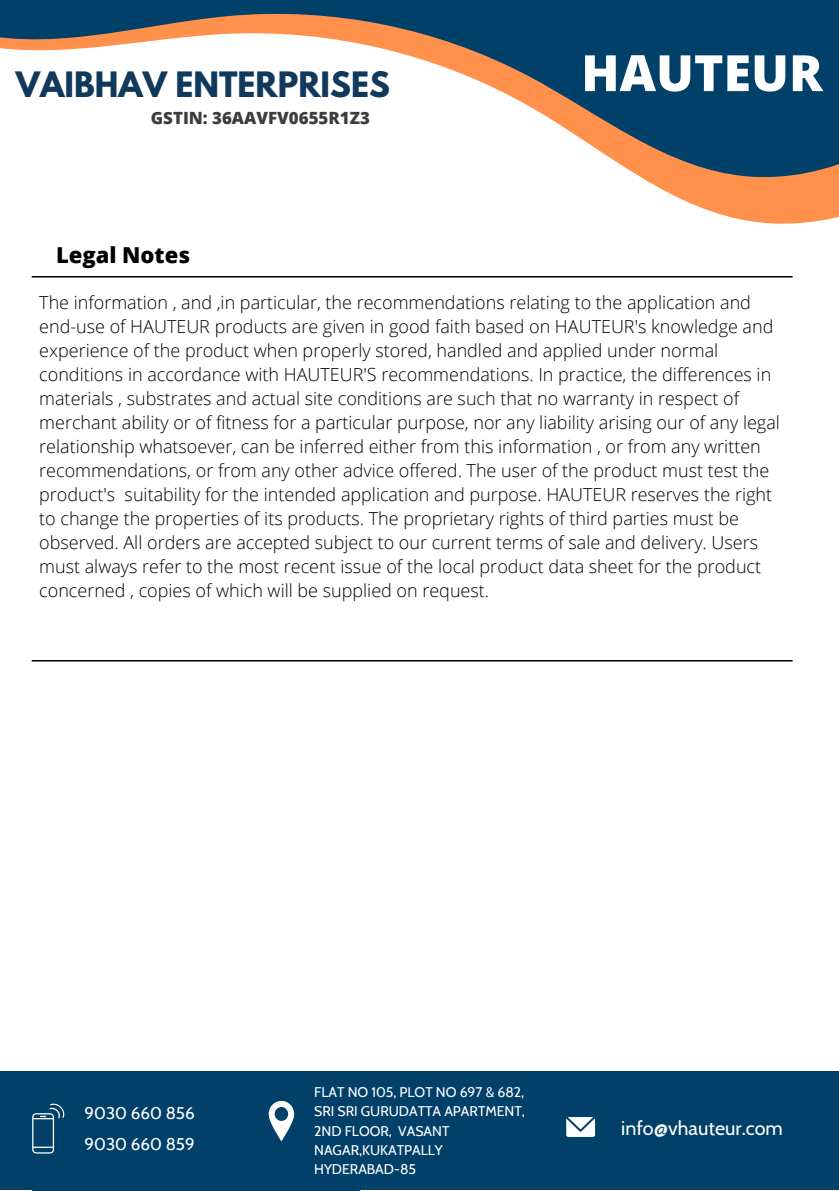
<style>
.page{position:relative;width:839px;height:1191px;background:#fff}
.page>*{position:absolute;margin:0;border:0;box-sizing:border-box;transform-origin:0 0}
.t1{font:800 50px "Open Sans";color:#fff}
.t2{font:700 31px "League Spartan";color:#11395b}
.t3{font:800 22px "Open Sans";color:#000}
.t4{font:19.8px "Cabin";color:#fff}
.t5{font:300 18px/24px "Open Sans";color:#000}
.t6{font:17px "Cabin";color:#fff}
.t7{font:800 16.8px "Open Sans";color:#3d3d3d}
.t8{font:14px/19.2px "Cabin";color:#fff}
</style>
<div class="page">
<svg style="left:0;top:0;width:838px;height:224px"></svg>
<div style="left:0;top:1071px;width:838px;height:120px;background:#004069"></div>
<svg style="left:269px;top:1101px;width:25px;height:40px"></svg>
<svg style="left:32px;top:1103px;width:33px;height:51px;background:#255b7e"></svg>
<svg style="left:566px;top:1117px;width:29px;height:20px"></svg>
<hr style="left:32px;top:276px;width:760px;height:2px;background:#000">
<hr style="left:32px;top:660px;width:760px;height:2px;background:#000">
<h2 class="t2" style="left:16px;top:70px;width:375px">VAIBHAV ENTERPRISES</h2>
<p class="t7" style="left:151px;top:106px;width:220px">GSTIN: 36AAVFV0655R1Z3</p>
<h1 class="t1" style="left:581px;top:38px;width:243px">HAUTEUR</h1>
<p class="t3" style="left:56px;top:239px;width:135px">Legal Notes</p>
<p class="t5" style="left:39px;top:290px;width:742px">The information , and ,in particular, the recommendations relating to the application and end-use of HAUTEUR products are given in good faith based on HAUTEUR's knowledge and experience of the product when properly stored, handled and applied under normal conditions in accordance with HAUTEUR'S recommendations. In practice, the differences in materials , substrates and actual site conditions are such that no warranty in respect of merchant ability or of fitness for a particular purpose, nor any liability arising our of any legal relationship whatsoever, can be inferred either from this information , or from any written recommendations, or from any other advice offered. The user of the product must test the product's suitability for the intended application and purpose. HAUTEUR reserves the right to change the properties of its products. The proprietary rights of third parties must be observed. All orders are accepted subject to our current terms of sale and delivery. Users must always refer to the most recent issue of the local product data sheet for the product concerned , copies of which will be supplied on request.</p>
<p class="t6" style="left:85px;top:1102px;width:112px">9030 660 856</p>
<p class="t6" style="left:85px;top:1133px;width:112px">9030 660 859</p>
<p class="t8" style="left:314px;top:1082px;width:212px">FLAT NO 105, PLOT NO 697 &amp; 682,<br>SRI SRI GURUDATTA APARTMENT,<br>2ND FLOOR, VASANT<br>NAGAR,KUKATPALLY<br>HYDERABAD-85</p>
<p class="t4" style="left:621px;top:1116px;width:163px">info@vhauteur.com</p>
</div>
